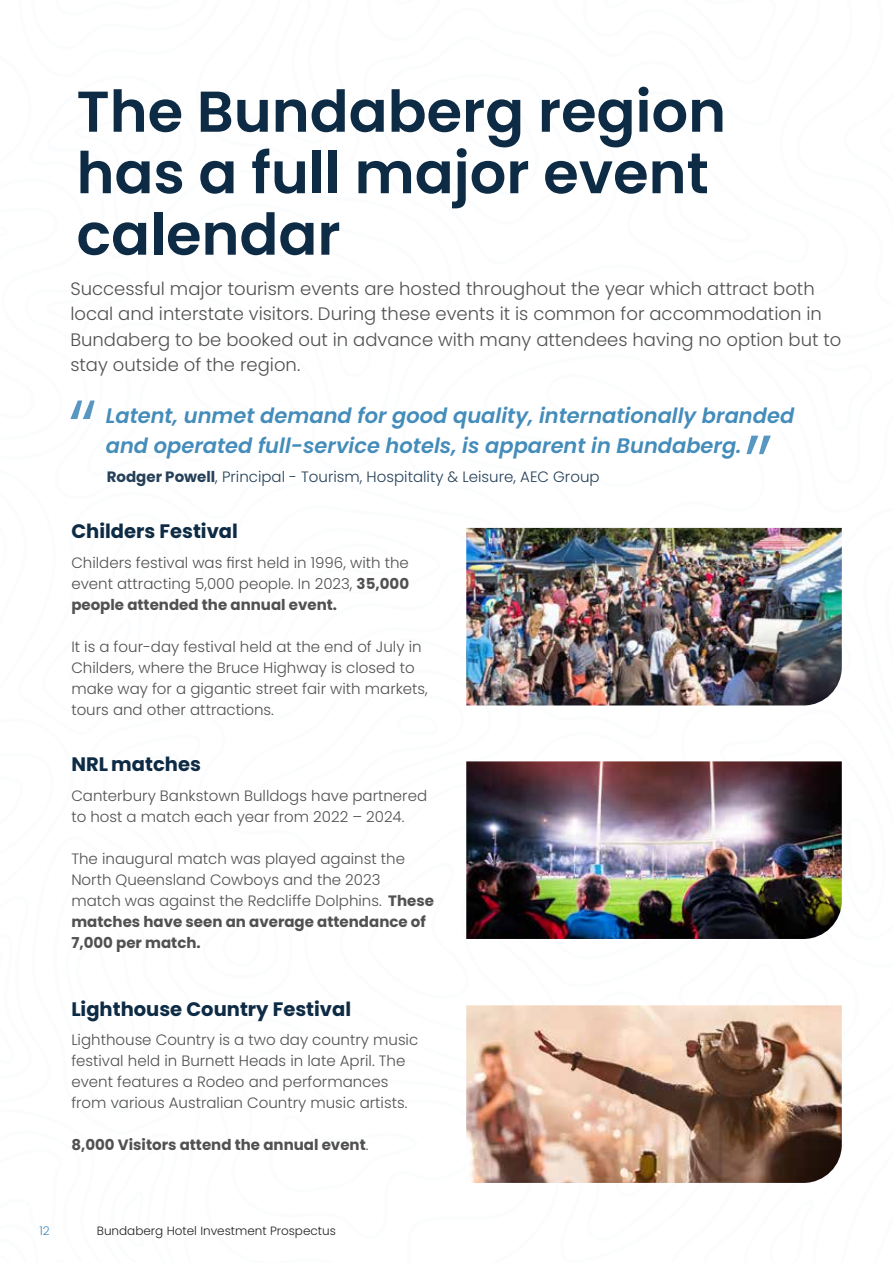
<style>
.page{position:relative;width:893px;height:1263px;background:#fff}
.page>*{position:absolute;margin:0;border:0;box-sizing:border-box;transform-origin:0 0}
.t1{font:600 57.45px/61.5px "Poppins";color:#0d2b45}
.t2{font:italic 600 21px/30px "Poppins";color:#448cba}
.t3{font:700 19.5px "Poppins";color:#0d2b45}
.t4{font:300 18px/25.5px "Poppins";color:#525151}
.t5{font:300 15px/21px "Poppins";color:#525151}
.t6{font:300 15px "Poppins";color:#254058}
.t7{font:700 15px "Poppins";color:#525151}
.t8{font:300 12px "Poppins";color:#241f21}
.t9{font:300 12px "Poppins";color:#448cba}
.s1{font-weight:700}
.s2{font-weight:300}
</style>
<div class="page">
<img style="left:70px;top:400px;width:772px;height:783px">
<h1 class="t1" style="left:77px;top:81px;width:651px">The Bundaberg region has a full major event calendar</h1>
<p class="t4" style="left:70px;top:276px;width:772px">Successful major tourism events are hosted throughout the year which attract both local and interstate visitors. During these events it is common for accommodation in Bundaberg to be booked out in advance with many attendees having no option but to stay outside of the region.</p>
<h2 class="t2" style="left:106px;top:400px;width:690px">Latent, unmet demand for good quality, internationally branded and operated full-service hotels, is apparent in Bundaberg.</h2>
<p class="t6" style="left:107px;top:468px;width:494px"><span class="s1">Rodger Powell</span>, Principal - Tourism, Hospitality &amp; Leisure, AEC Group</p>
<h3 class="t3" style="left:71px;top:520px;width:168px">Childers Festival</h3>
<p class="t5" style="left:71px;top:552px;width:339px;text-align:justify">Childers festival was first held in 1996, with the event attracting 5,000 people. In 2023, <span class="s1">35,000 people attended the annual event.</span></p>
<p class="t5" style="left:71px;top:636px;width:358px">It is a four-day festival held at the end of July in Childers, where the Bruce Highway is closed to make way for a gigantic street fair with markets, tours and other attractions.</p>
<h3 class="t3" style="left:71px;top:753px;width:131px">NRL matches</h3>
<p class="t5" style="left:71px;top:785px;width:357px">Canterbury Bankstown Bulldogs have partnered to host a match each year from 2022 – 2024.</p>
<p class="t5" style="left:71px;top:848px;width:364px">The inaugural match was played against the North Queensland Cowboys and the 2023<br>match was against the Redcliffe Dolphins. <span class="s1">These matches have seen an average attendance of 7,000 per match.</span></p>
<h3 class="t3" style="left:71px;top:997px;width:281px">Lighthouse Country Festival</h3>
<p class="t5" style="left:71px;top:1029px;width:348px">Lighthouse Country is a two day country music festival held in Burnett Heads in late April. The event features a Rodeo and performances from various Australian Country music artists.</p>
<p class="t7" style="left:71px;top:1136px;width:299px">8,000 Visitors attend the annual event<span class="s2">.</span></p>
<p class="t9" style="left:39px;top:1223px;width:12px">12</p>
<p class="t8" style="left:97px;top:1224px;width:240px">Bundaberg Hotel Investment Prospectus</p>
</div>
